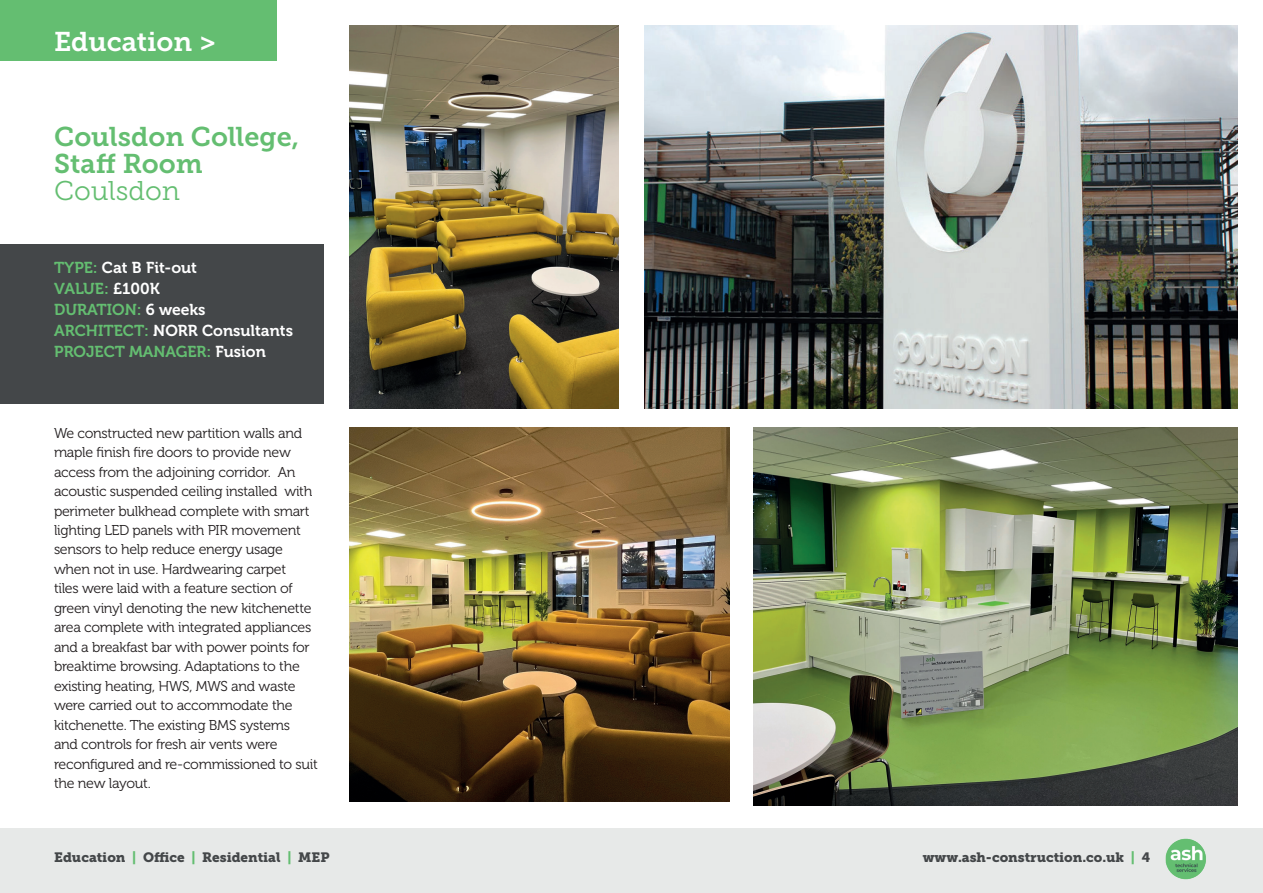
<style>
.page{position:relative;width:1263px;height:893px;background:#fff}
.page>*{position:absolute;margin:0;border:0;box-sizing:border-box;transform-origin:0 0}
.t1{font:27px/27px "Museo Slab 700";color:#64be71}
.t2{font:27px "Museo Slab 700";color:#fff}
.t3{font:27px "Museo Slab 300";color:#64be71}
.t4{font:15.75px/21px "Museo 700";color:#64be71}
.t5{font:14.25px/19.5px "Museo 300";letter-spacing:-.02em;color:#231f20}
.t6{font:13.5px "Museo Slab 900";color:#444749}
.s1{color:#fff}
.s2{color:#64be71}
</style>
<div class="page">
<div style="left:0;top:828px;width:1263px;height:65px;background:#e7e9e8"></div>
<div style="left:0;top:0;width:276px;height:61px;background:#64be71"></div>
<img style="left:1166px;top:839px;width:40px;height:41px">
<img style="left:349px;top:26px;width:270px;height:382px">
<img style="left:349px;top:427px;width:381px;height:374px">
<img style="left:644px;top:26px;width:593px;height:382px">
<div style="left:0;top:244px;width:324px;height:160px;background:#444749"></div>
<img style="left:754px;top:427px;width:483px;height:378px">
<h1 class="t2" style="left:54px;top:26px;width:163px">Education &gt;</h1>
<h1 class="t1" style="left:54px;top:123px;width:246px">Coulsdon College,<br>Staff Room</h1>
<h1 class="t3" style="left:54px;top:176px;width:127px">Coulsdon</h1>
<p class="t4" style="left:54px;top:258px;width:240px">TYPE: <span class="s1">Cat B Fit-out<br></span>VALUE: <span class="s1">£100K<br></span>DURATION: <span class="s1">6 weeks<br></span>ARCHITECT: <span class="s1">NORR Consultants<br></span>PROJECT MANAGER: <span class="s1">Fusion</span></p>
<p class="t5" style="left:54px;top:423px;width:265px">We constructed new partition walls and maple finish fire doors to provide new access from the adjoining corridor. An acoustic suspended ceiling installed with perimeter bulkhead complete with smart lighting LED panels with PIR movement sensors to help reduce energy usage when not in use. Hardwearing carpet<br>tiles were laid with a feature section of green vinyl denoting the new kitchenette area complete with integrated appliances and a breakfast bar with power points for breaktime browsing. Adaptations to the existing heating, HWS, MWS and waste were carried out to accommodate the kitchenette. The existing BMS systems<br>and controls for fresh air vents were reconfigured and re-commissioned to suit the new layout.</p>
<p class="t6" style="left:54px;top:849px;width:277px">Education <span class="s2">|</span> Office <span class="s2">|</span> Residential <span class="s2">|</span> MEP</p>
<p class="t6" style="left:923px;top:849px;width:229px">www.ash-construction.co.uk <span class="s2">|</span> 4</p>
</div>
